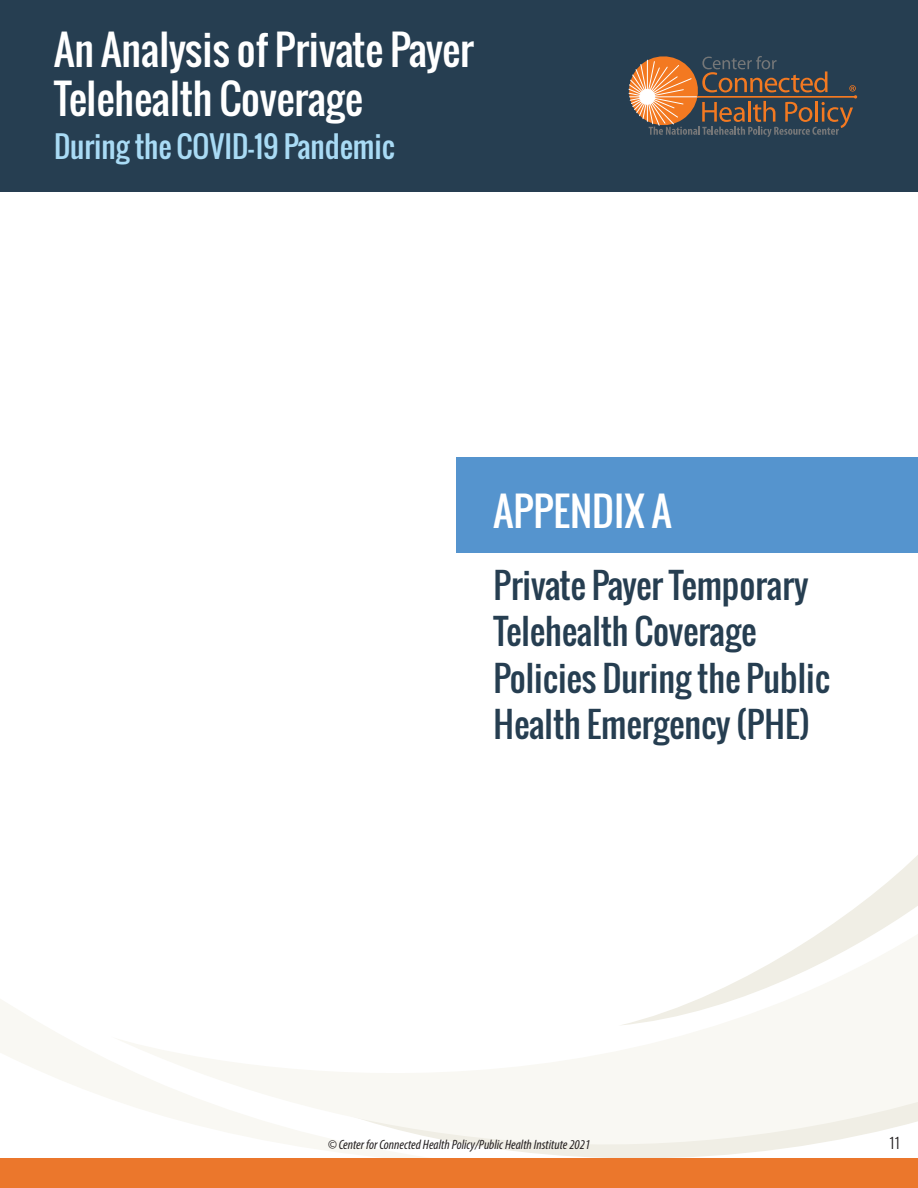
<style>
.page{position:relative;width:918px;height:1188px;background:#fff}
.page>*{position:absolute;margin:0;border:0;box-sizing:border-box;transform-origin:0 0}
.t1{font:40.5px/49.2px "Oswald";color:#fff}
.chapter{font:39.3px "Oswald";color:#fff}
.chapter-2{font:34.5px/46.5px "Oswald";color:#263e51}
.t2{font:29.4px "Oswald";color:#a9dbf5}
.t3{font:300 15px "Oswald";color:#231f20}
.t4{font:italic condensed 13.5px "Myriad Pro";color:#231f20}
</style>
<div class="page">
<svg style="left:494px;top:1026px;width:424px;height:132px;fill:#f9f8f3"></svg>
<svg style="left:623px;top:855px;width:295px;height:171px"></svg>
<svg style="left:0;top:999px;width:494px;height:159px"></svg>
<div style="left:0;top:1158px;width:918px;height:30px;background:#eb772c"></div>
<div style="left:0;top:0;width:918px;height:192px;background:#263e51"></div>
<svg style="left:629px;top:56px;width:228px;height:81px"></svg>
<div style="left:456px;top:458px;width:462px;height:95px;background:#5594ce"></div>
<p class="t1" style="left:54px;top:25px;width:421px">An Analysis of Private Payer<br>Telehealth Coverage</p>
<p class="t2" style="left:54px;top:125px;width:342px">During the COVID-19 Pandemic</p>
<p class="chapter" style="left:494px;top:481px;width:180px">APPENDIX A</p>
<p class="chapter-2" style="left:494px;top:561px;width:338px">Private Payer Temporary<br>Telehealth Coverage<br>Policies During the Public<br>Health Emergency (PHE)</p>
<p class="t4" style="left:328px;top:1136px;width:264px">© Center for Connected Health Policy/Public Health Institute 2021</p>
<p class="t3" style="left:889px;top:1129px;width:13px">11</p>
</div>
